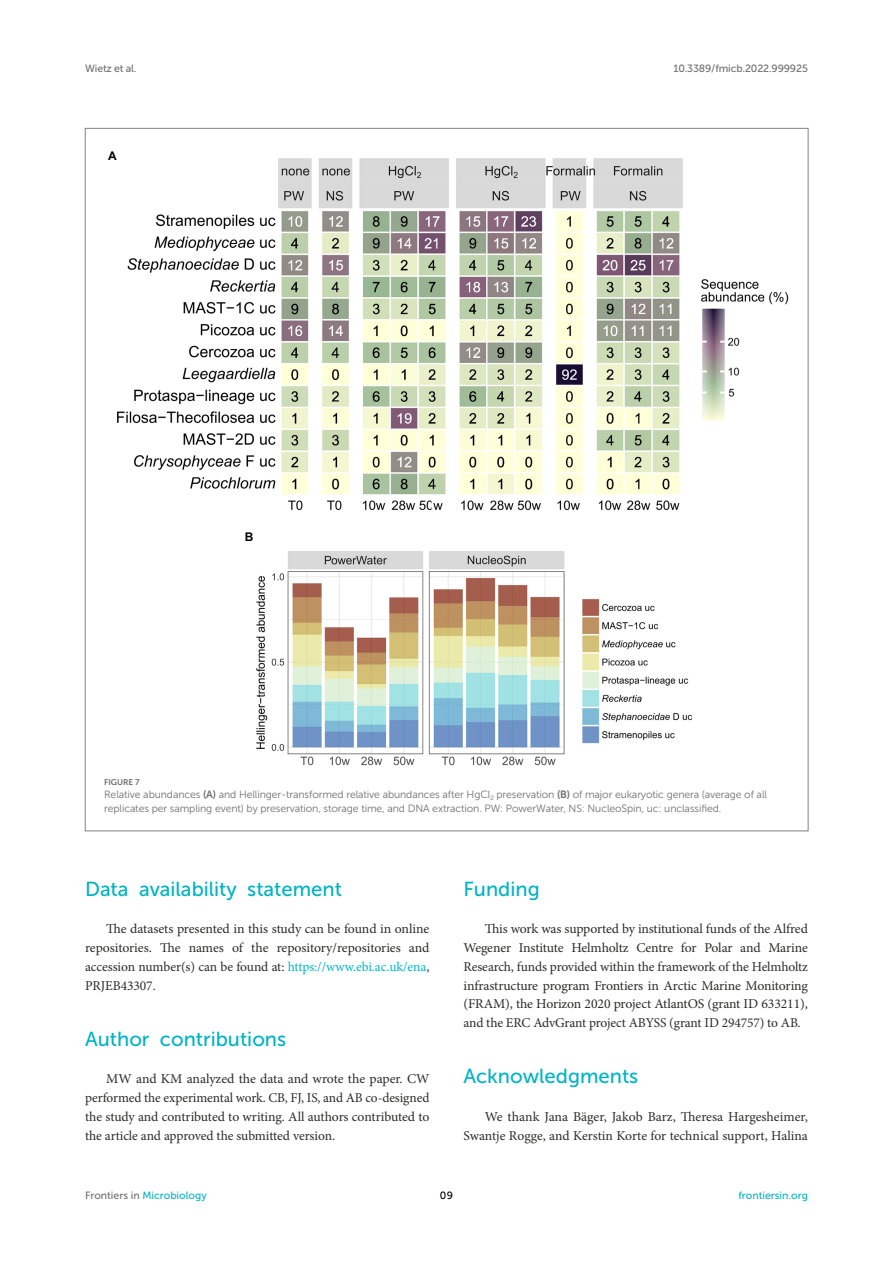
<style>
.page{position:relative;width:893px;height:1263px;background:#fff}
.page>*{position:absolute;margin:0;border:0;box-sizing:border-box;transform-origin:0 0}
.HEAD_1{font:20.25px "Museo Sans 500";color:#00b4c4}
.TEXT_FLUSH{font:13.5px/18.8px "Minion Pro";letter-spacing:-.01em;color:#2b2b2a;text-align:justify}
.t1{font:700 12px "Arial";color:#000}
.FIG_LEG{font:10.5px/13.5px "Museo Sans 300";letter-spacing:-.01em;color:#706f70}
.t2{font:10.5px "Museo Sans 500";color:#00b4c4}
.t3{font:10.5px "Museo Sans 500";letter-spacing:-.015em;color:#706f70}
.t4{font:10.5px "Museo Sans 500";color:#000}
.FIG_HD{font:8.25px "Museo Sans 700";letter-spacing:-.01em;color:#706f70}
.s1{font-family:"Museo Sans 700"}
.s2{color:#00b9c9}
.s3{color:#706f70}
</style>
<div class="page">
<img style="left:117px;top:158px;width:672px;height:608px">
<p class="t3" style="left:85px;top:63px;width:53px">Wietz et al.</p>
<p class="t3" style="left:673px;top:63px;width:136px">10.3389/fmicb.2022.999925</p>
<p class="t1" style="left:108px;top:148px;width:10px">A</p>
<p class="t1" style="left:245px;top:529px;width:10px">B</p>
<p class="FIG_HD" style="left:104px;top:777px;width:37px">FIGURE 7</p>
<p class="FIG_LEG" style="left:104px;top:788px;width:664px">Relative abundances <span class="s1">(A)</span> and Hellinger-transformed relative abundances after HgCl<sub>2</sub> preservation <span class="s1">(B)</span> of major eukaryotic genera (average of all replicates per sampling event) by preservation, storage time, and DNA extraction. PW: PowerWater, NS: NucleoSpin, uc: unclassified.</p>
<p class="HEAD_1" style="left:85px;top:878px;width:258px">Data availability statement</p>
<p class="TEXT_FLUSH" style="left:85px;top:920px;width:346px;text-indent:21px">The datasets presented in this study can be found in online repositories. The names of the repository/repositories and accession number(s) can be found at: <span class="s2">https://www.ebi.ac.uk/ena</span>, PRJEB43307.</p>
<p class="HEAD_1" style="left:85px;top:1028px;width:203px">Author contributions</p>
<p class="TEXT_FLUSH" style="left:85px;top:1070px;width:346px;text-indent:21px">MW and KM analyzed the data and wrote the paper. CW performed the experimental work. CB, FJ, IS, and AB co-designed the study and contributed to writing. All authors contributed to the article and approved the submitted version.</p>
<p class="HEAD_1" style="left:463px;top:878px;width:78px">Funding</p>
<p class="TEXT_FLUSH" style="left:463px;top:920px;width:346px;text-indent:21px">This work was supported by institutional funds of the Alfred Wegener Institute Helmholtz Centre for Polar and Marine Research, funds provided within the framework of the Helmholtz infrastructure program Frontiers in Arctic Marine Monitoring (FRAM), the Horizon 2020 project AtlantOS (grant ID 633211), and the ERC AdvGrant project ABYSS (grant ID 294757) to AB.</p>
<p class="HEAD_1" style="left:463px;top:1065px;width:176px">Acknowledgments</p>
<p class="TEXT_FLUSH" style="left:463px;top:1107px;width:346px;text-align:right">We thank Jana Bäger, Jakob Barz, Theresa Hargesheimer,<br>Swantje Rogge, and Kerstin Korte for technical support, Halina</p>
<p class="t2" style="left:85px;top:1190px;width:123px"><span class="s3">Frontiers in</span> Microbiology</p>
<p class="t4" style="left:440px;top:1190px;width:15px">09</p>
<p class="t2" style="left:738px;top:1190px;width:71px">frontiersin.org</p>
</div>
